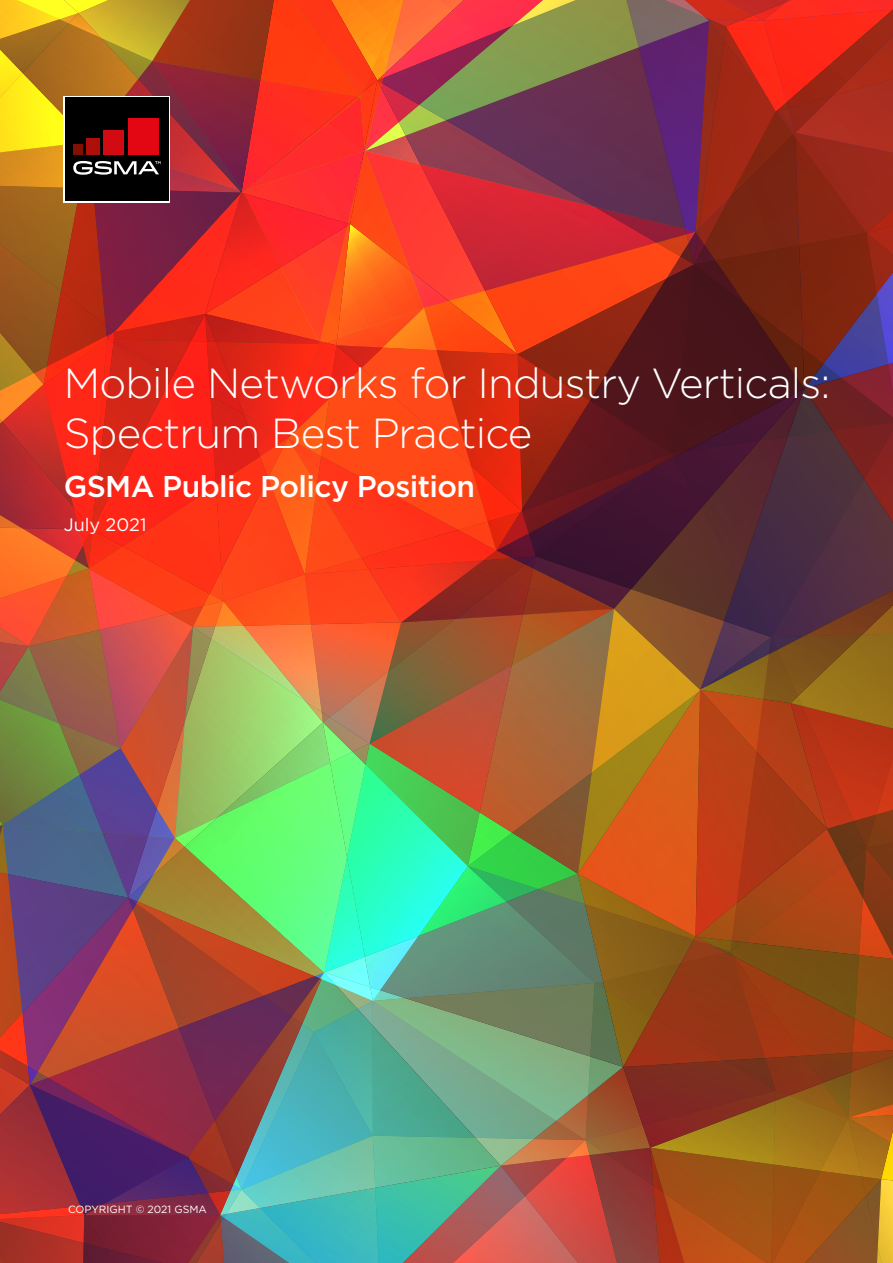
<style>
.page{position:relative;width:893px;height:1263px;background:#fff}
.page>*{position:absolute;margin:0;border:0;box-sizing:border-box;transform-origin:0 0}
.t1{font:300 42px/50.4px "Gotham";letter-spacing:-.02em;color:#fff}
.t2{font:500 30px "Gotham";letter-spacing:-.02em;color:#fff}
.t3{font:18px "Gotham";color:#fff}
.t4{font:10.5px "Gotham";color:#fff}
</style>
<div class="page">
<img style="left:0;top:0;width:893px;height:1263px">
<div style="left:74px;top:144px;width:9px;height:11px;background:#811000"></div>
<div style="left:86px;top:138px;width:14px;height:17px;background:#ae0f0a"></div>
<div style="left:103px;top:130px;width:21px;height:25px;background:#d20a11"></div>
<div style="left:128px;top:118px;width:30px;height:37px;background:#e30613"></div>
<p class="t1" style="left:64px;top:357px;width:768px">Mobile Networks for Industry Verticals:<br>Spectrum Best Practice</p>
<p class="t2" style="left:64px;top:467px;width:413px">GSMA Public Policy Position</p>
<p class="t3" style="left:64px;top:513px;width:84px">July 2021</p>
<p class="t4" style="left:68px;top:1202px;width:140px">COPYRIGHT © 2021 GSMA</p>
</div>
